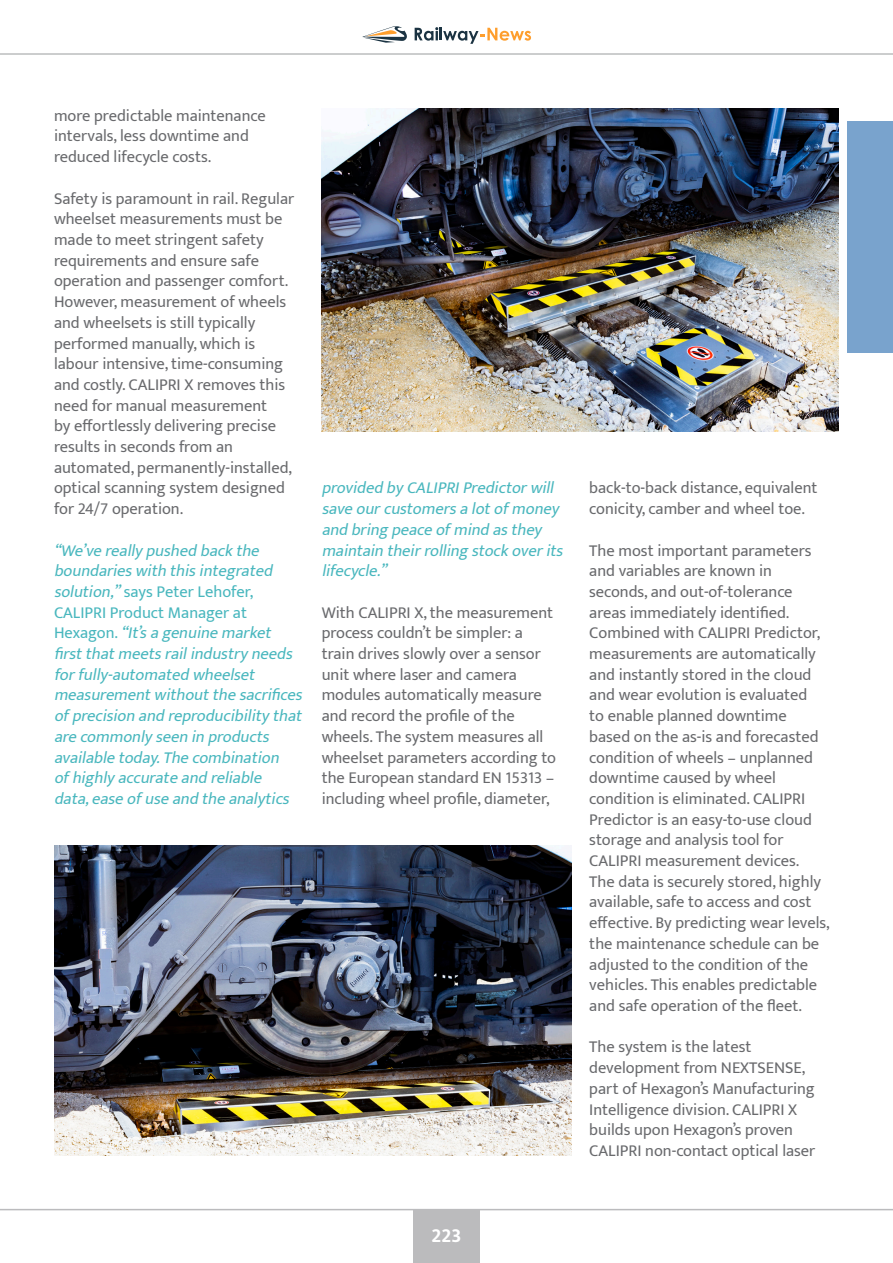
<style>
.page{position:relative;width:893px;height:1263px;background:#fff}
.page>*{position:absolute;margin:0;border:0;box-sizing:border-box;transform-origin:0 0}
.t1{font:700 21px "Mukta Mahee";color:#fff}
.t2{font:16.5px/20.7px "Mukta";color:#696a6d}
.t3{font:italic 16.5px/20.7px "Mukta";color:#49b7be}
.s1{font-style:normal}
</style>
<div class="page">
<div style="left:848px;top:121px;width:45px;height:232px;background:#79a3cd"></div>
<img style="left:322px;top:108px;width:517px;height:323px">
<img style="left:54px;top:845px;width:517px;height:311px">
<svg style="left:362px;top:26px;width:45px;height:17px"></svg>
<svg style="left:415px;top:27px;width:116px;height:17px"></svg>
<hr style="left:0;top:53px;width:893px;height:2px;background:#bbbdbe">
<div style="left:413px;top:1209px;width:67px;height:54px;background:#bbbbbd"></div>
<hr style="left:0;top:1209px;width:893px;height:1px;background:#bbbbbd">
<p class="t2" style="left:54px;top:105px;width:213px">more predictable maintenance intervals, less downtime and reduced lifecycle costs.</p>
<p class="t2" style="left:54px;top:188px;width:242px">Safety is paramount in rail. Regular wheelset measurements must be made to meet stringent safety requirements and ensure safe operation and passenger comfort.<br>However, measurement of wheels and wheelsets is still typically performed manually, which is labour intensive, time-consuming and costly. CALIPRI X removes this need for manual measurement<br>by effortlessly delivering precise results in seconds from an automated, permanently-installed,</p>
<p class="t2" style="left:54px;top:477px;width:232px">optical scanning system designed for 24/7 operation.</p>
<p class="t3" style="left:54px;top:539px;width:254px">“We’vereallypushedbackthe boundarieswith thisintegrated solution,”<span class="s1">says Peter Lehofer,<br>CALIPRI Product Manager at<br>H exa go n .</span> “It’sagenuinemarket firstthatmeetsrailindustryneeds forfully-automatedwheelset measurementwithoutthesacrifices ofprecisionandreproducibilitythat arecommonlyseeninproducts availabletoday.Thecombination ofhighlyaccurateandreliable data,easeofuseandtheanalytics</p>
<p class="t3" style="left:322px;top:477px;width:247px">providedbyCALIPRIPredictorwill saveourcustomersalotofmoney andbring peaceofmindasthey maintaintheirrolling stockoverits lifecycle.”</p>
<p class="t2" style="left:322px;top:602px;width:236px">With CALIPRI X, the measurement process couldn’t be simpler: a train drives slowly over a sensor unit where laser and camera modules automatically measure and record the profile of the wheels. The system measures all wheelset parameters according to the European standard EN 15313 – including wheel profile, diameter,</p>
<p class="t2" style="left:589px;top:477px;width:230px">back-to-back distance, equivalent conicity, camber and wheel toe.</p>
<p class="t2" style="left:589px;top:539px;width:242px">The most important parameters and variables are known in seconds, and out-of-tolerance areas immediately identified.<br>Combined with CALIPRI Predictor, measurements are automatically and instantly stored in the cloud and wear evolution is evaluated<br>to enable planned downtime based on the as-is and forecasted condition of wheels – unplanned downtime caused by wheel condition is eliminated. CALIPRI<br>Predictor is an easy-to-use cloud storage and analysis tool for<br>CALIPRI measurement devices.<br>The data is securely stored, highly available, safe to access and cost effective. By predicting wear levels, the maintenance schedule can be adjusted to the condition of the vehicles. This enables predictable and safe operation of the fleet.</p>
<p class="t2" style="left:589px;top:1036px;width:227px">The system is the latest development from NEXTSENSE, part of Hexagon’s Manufacturing<br>Intelligence division. CALIPRI X builds upon Hexagon’s proven<br>CALIPRI non-contact optical laser</p>
<p class="t1" style="left:432px;top:1222px;width:31px">223</p>
</div>
